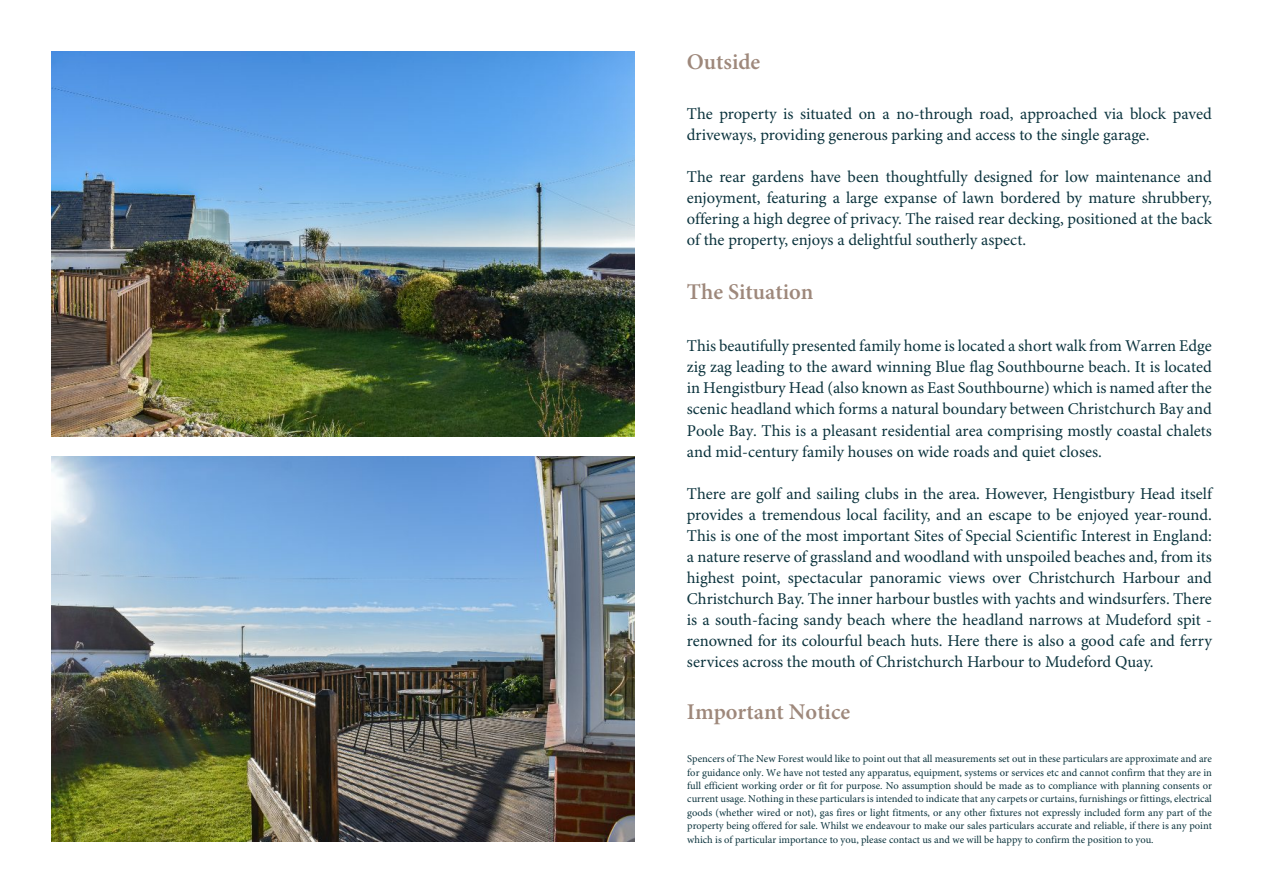
<style>
.page{position:relative;width:1263px;height:893px;background:#fff}
.page>*{position:absolute;margin:0;border:0;box-sizing:border-box;transform-origin:0 0}
.t1{font:600 22.5px "Minion Pro";color:#9e887b}
.t2{font:16.5px/21.1px "Minion Pro";color:#0b333d;text-align:justify}
.t3{font:10.5px/13.4px "Minion Pro";color:#0b333d;text-align:justify}
</style>
<div class="page">
<img style="left:51px;top:51px;width:583px;height:386px">
<img style="left:51px;top:456px;width:583px;height:386px">
<h1 class="t1" style="left:687px;top:53px;width:75px">Outside</h1>
<p class="t2" style="left:687px;top:105px;width:527px">The property is situated on a no-through road, approached via block paved driveways, providing generous parking and access to the single garage.</p>
<p class="t2" style="left:687px;top:168px;width:527px">The rear gardens have been thoughtfully designed for low maintenance and enjoyment, featuring a large expanse of lawn bordered by mature shrubbery, offering a high degree of privacy. The raised rear decking, positioned at the back of the property, enjoys a delightful southerly aspect.</p>
<h1 class="t1" style="left:687px;top:283px;width:128px">The Situation</h1>
<p class="t2" style="left:687px;top:337px;width:527px">This beautifully presented family home is located a short walk from Warren Edge zig zag leading to the award winning Blue flag Southbourne beach. It is located in Hengistbury Head (also known as East Southbourne) which is named after the scenic headland which forms a natural boundary between Christchurch Bay and Poole Bay. This is a pleasant residential area comprising mostly coastal chalets and mid-century family houses on wide roads and quiet closes.</p>
<p class="t2" style="left:687px;top:484px;width:527px">There are golf and sailing clubs in the area. However, Hengistbury Head itself provides a tremendous local facility, and an escape to be enjoyed year-round.<br>This is one of the most important Sites of Special Scientific Interest in England: a nature reserve of grassland and woodland with unspoiled beaches and, from its highest point, spectacular panoramic views over Christchurch Harbour and Christchurch Bay. The inner harbour bustles with yachts and windsurfers. There is a south-facing sandy beach where the headland narrows at Mudeford spit - renowned for its colourful beach huts. Here there is also a good cafe and ferry services across the mouth of Christchurch Harbour to Mudeford Quay.</p>
<h1 class="t1" style="left:687px;top:703px;width:165px">Important Notice</h1>
<p class="t3" style="left:687px;top:753px;width:526px">Spencers of The New Forest would like to point out that all measurements set out in these particulars are approximate and are for guidance only. We have not tested any apparatus, equipment, systems or services etc and cannot confirm that they are in full efficient working order or fit for purpose. No assumption should be made as to compliance with planning consents or current usage. Nothing in these particulars is intended to indicate that any carpets or curtains, furnishings or fittings, electrical goods (whether wired or not), gas fires or light fitments, or any other fixtures not expressly included form any part of the property being offered for sale. Whilst we endeavour to make our sales particulars accurate and reliable, if there is any point which is of particular importance to you, please contact us and we will be happy to confirm the position to you.</p>
</div>
